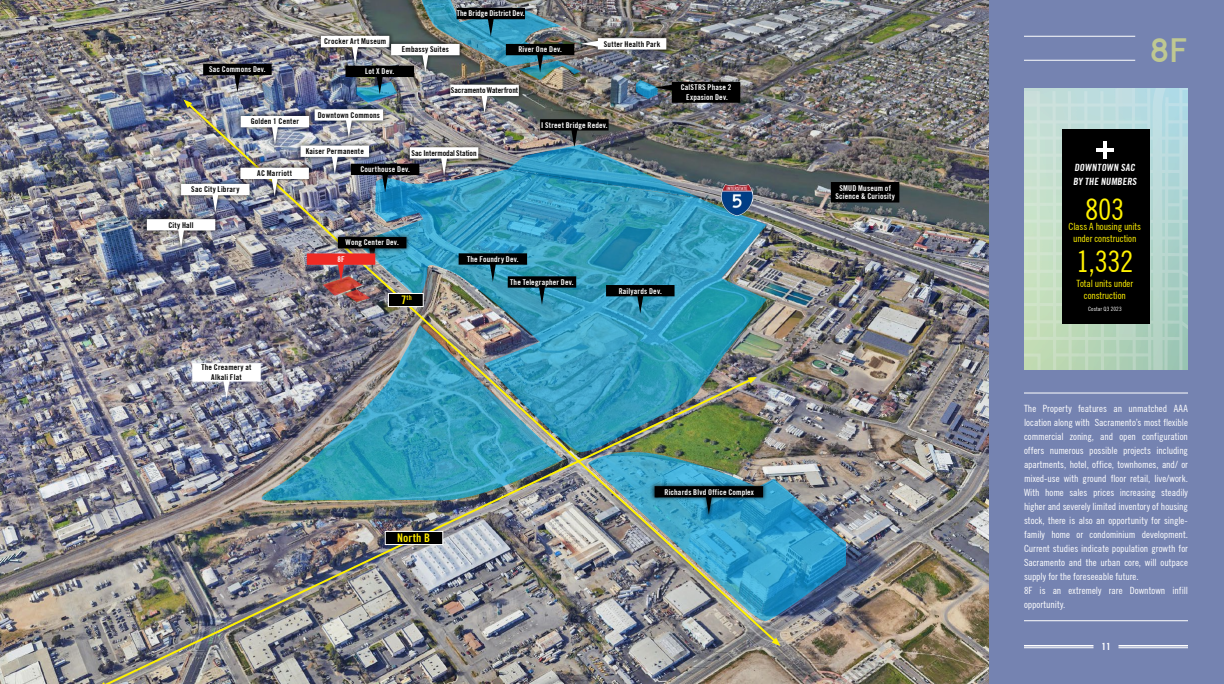
<style>
.page{position:relative;width:1224px;height:684px;background:#fff}
.page>*{position:absolute;margin:0;border:0;box-sizing:border-box;transform-origin:0 0}
.t1{font:32px "ADAM.CGPRO";color:#bfc891}
.t2{font:condensed 30px "Trade Gothic No.18";letter-spacing:-.01em;color:#fff200}
.t3{font:700 condensed 11.8px "Trade Gothic No.20";letter-spacing:.005em;color:#fde900}
.t4{font:condensed 10px/14px "Trade Gothic No.18";letter-spacing:-.005em;color:#fff}
.t5{font:condensed 10px/12px "Trade Gothic No.18";letter-spacing:-.015em;color:#fff200;text-align:center}
.t6{font:700 condensed 10px "Trade Gothic No.20";color:#fff}
.t7{font:9px "Norwester";color:#fff}
.t8{font:700 condensed 8px/8px "Trade Gothic No.20";letter-spacing:.02em;color:#fff;text-align:center}
.t9{font:700 condensed 8px/9.6px "Trade Gothic No.20";letter-spacing:.02em;color:#000;text-align:center}
.t10{font:700 condensed 8px "Trade Gothic No.20";letter-spacing:-.005em;color:#000}
.t11{font:700 condensed 8px "Trade Gothic No.20";letter-spacing:-.01em;color:#000}
.t12{font:700 condensed 6.9px "Trade Gothic No.20";color:#fde900}
.t13{font:condensed 6px "Trade Gothic No.18";letter-spacing:.02em;color:#fff}
.s1{font-size:11.8px}
</style>
<div class="page">
<div style="left:988px;top:0;width:236px;height:684px;background:#7583b1"></div>
<hr style="left:1024px;top:645px;width:70px;height:1px;background:#fff">
<hr style="left:1024px;top:647px;width:70px;height:1px;background:#fff">
<hr style="left:1118px;top:645px;width:70px;height:1px;background:#fff">
<hr style="left:1118px;top:647px;width:70px;height:1px;background:#fff">
<hr style="left:1024px;top:620px;width:164px;height:1px;background:#fff">
<hr style="left:1024px;top:393px;width:164px;height:1px;background:#fff">
<svg style="left:1024px;top:89px;width:164px;height:280px;background:#b1cec1"></svg>
<div style="left:1062px;top:130px;width:87px;height:194px;background:#000"></div>
<hr style="left:1103px;top:142px;width:4px;height:18px;background:#fff">
<hr style="left:1096px;top:148px;width:18px;height:4px;background:#fff">
<hr style="left:1024px;top:60px;width:111px;height:1px;background:#fff">
<hr style="left:1024px;top:36px;width:111px;height:1px;background:#fff">
<img style="left:0;top:0;width:988px;height:684px">
<img style="left:185px;top:101px;width:594px;height:544px">
<svg style="left:772px;top:638px;width:9px;height:8px"></svg>
<div style="left:142px;top:214px;width:78px;height:38px;background:#000;opacity:.5"></div>
<svg style="left:147px;top:219px;width:68px;height:29px"></svg>
<div style="left:176px;top:179px;width:78px;height:38px;background:#000;opacity:.5"></div>
<img style="left:100px;top:377px;width:654px;height:307px">
<div style="left:385px;top:531px;width:58px;height:14px;background:#000;border:1px solid #fff"></div>
<svg style="left:831px;top:182px;width:68px;height:21px"></svg>
<img style="left:588px;top:445px;width:258px;height:176px">
<img style="left:253px;top:325px;width:310px;height:176px">
<img style="left:356px;top:169px;width:411px;height:283px">
<img style="left:721px;top:184px;width:31px;height:31px">
<svg style="left:606px;top:285px;width:69px;height:29px;background:#205c70"></svg>
<svg style="left:459px;top:253px;width:117px;height:52px;background:#307182"></svg>
<div style="left:388px;top:293px;width:36px;height:14px;background:#000;border:1px solid #fff"></div>
<div style="left:650px;top:481px;width:118px;height:38px;background:#000;opacity:.5"></div>
<svg style="left:655px;top:486px;width:108px;height:29px;background:#1b5870"></svg>
<div style="left:187px;top:358px;width:78px;height:44px;background:#fff;opacity:.5"></div>
<svg style="left:192px;top:363px;width:69px;height:36px"></svg>
<div style="left:333px;top:232px;width:78px;height:42px;background:#000;opacity:.5"></div>
<img style="left:181px;top:0;width:559px;height:212px">
<div style="left:302px;top:249px;width:78px;height:37px;background:#fff;opacity:.5"></div>
<img style="left:307px;top:237px;width:99px;height:65px">
<p class="t8" style="left:209px;top:65px;width:58px">Sac Commons Dev.</p>
<p class="t9" style="left:251px;top:117px;width:50px">Golden 1 Center</p>
<p class="t9" style="left:324px;top:37px;width:63px">Crocker Art Museum</p>
<p class="t8" style="left:365px;top:67px;width:31px">Lot X Dev.</p>
<p class="t9" style="left:318px;top:110px;width:64px">Downtown Commons</p>
<p class="t9" style="left:306px;top:146px;width:60px">Kaiser Permanente</p>
<p class="t9" style="left:402px;top:45px;width:49px">Embassy Suites</p>
<p class="t8" style="left:457px;top:9px;width:69px">The Bridge District Dev.</p>
<p class="t8" style="left:518px;top:46px;width:45px">River One Dev.</p>
<p class="t10" style="left:451px;top:85px;width:69px">Sacramento Waterfront</p>
<p class="t9" style="left:604px;top:39px;width:58px">Sutter Health Park</p>
<p class="t11" style="left:412px;top:148px;width:66px">Sac Intermodal Station</p>
<p class="t8" style="left:541px;top:121px;width:68px">I Street Bridge Redev.</p>
<p class="t9" style="left:191px;top:185px;width:50px">Sac City Library</p>
<p class="t9" style="left:168px;top:220px;width:27px">City Hall</p>
<p class="t9" style="left:257px;top:168px;width:36px">AC Marriott</p>
<p class="t8" style="left:360px;top:165px;width:51px">Courthouse Dev.</p>
<p class="t8" style="left:346px;top:238px;width:55px">Wong Center Dev.</p>
<p class="t8" style="left:337px;top:255px;width:9px">8F</p>
<p class="t12" style="left:401px;top:294px;width:12px"><span class="s1">7</span>th</p>
<p class="t8" style="left:467px;top:255px;width:53px">The Foundry Dev.</p>
<p class="t8" style="left:510px;top:278px;width:65px">The Telegrapher Dev.</p>
<p class="t8" style="left:619px;top:287px;width:45px">Railyards Dev.</p>
<p class="t8" style="left:681px;top:83px;width:52px;line-height:9.6px">CalSTRS Phase 2<br>Expasion Dev.</p>
<p class="t9" style="left:201px;top:362px;width:52px">The Creamery at<br>Alkali Flat</p>
<p class="t3" style="left:397px;top:531px;width:34px">North B</p>
<p class="t8" style="left:664px;top:488px;width:91px">Richards Blvd Office Complex</p>
<p class="t8" style="left:835px;top:184px;width:61px">SMUD Museum of<br>Science &amp; Curiosity</p>
<h1 class="t1" style="left:1150px;top:30px;width:40px">8F</h1>
<p class="t6" style="left:1075px;top:161px;width:64px">DOWNTOWN SAC</p>
<h2 class="t2" style="left:1085px;top:191px;width:41px">803</h2>
<p class="t6" style="left:1073px;top:176px;width:67px">BY THE NUMBERS</p>
<p class="t5" style="left:1069px;top:220px;width:74px">Class A housing units under construction</p>
<h2 class="t2" style="left:1076px;top:244px;width:59px">1,332</h2>
<p class="t5" style="left:1077px;top:277px;width:58px">Total units under construction</p>
<p class="t13" style="left:1088px;top:305px;width:35px">Costar Q3 2023</p>
<p class="t4" style="left:1024px;top:402px;width:166px">The Property features an unmatched AAA location along with Sacramento’s most flexible commercial zoning, and open configuration offers numerous possible projects including apartments, hotel, office, townhomes, and/ or mixed-use with ground floor retail, live/work.<br>With home sales prices increasing steadily higher and severely limited inventory of housing stock, there is also an opportunity for single&shy;family home or condominium development.<br>Current studies indicate population growth for Sacramento and the urban core, will outpace supply for the foreseeable future.<br>8F is an extremely rare Downtown infill opportunity.</p>
<p class="t7" style="left:1102px;top:642px;width:9px">11</p>
</div>
